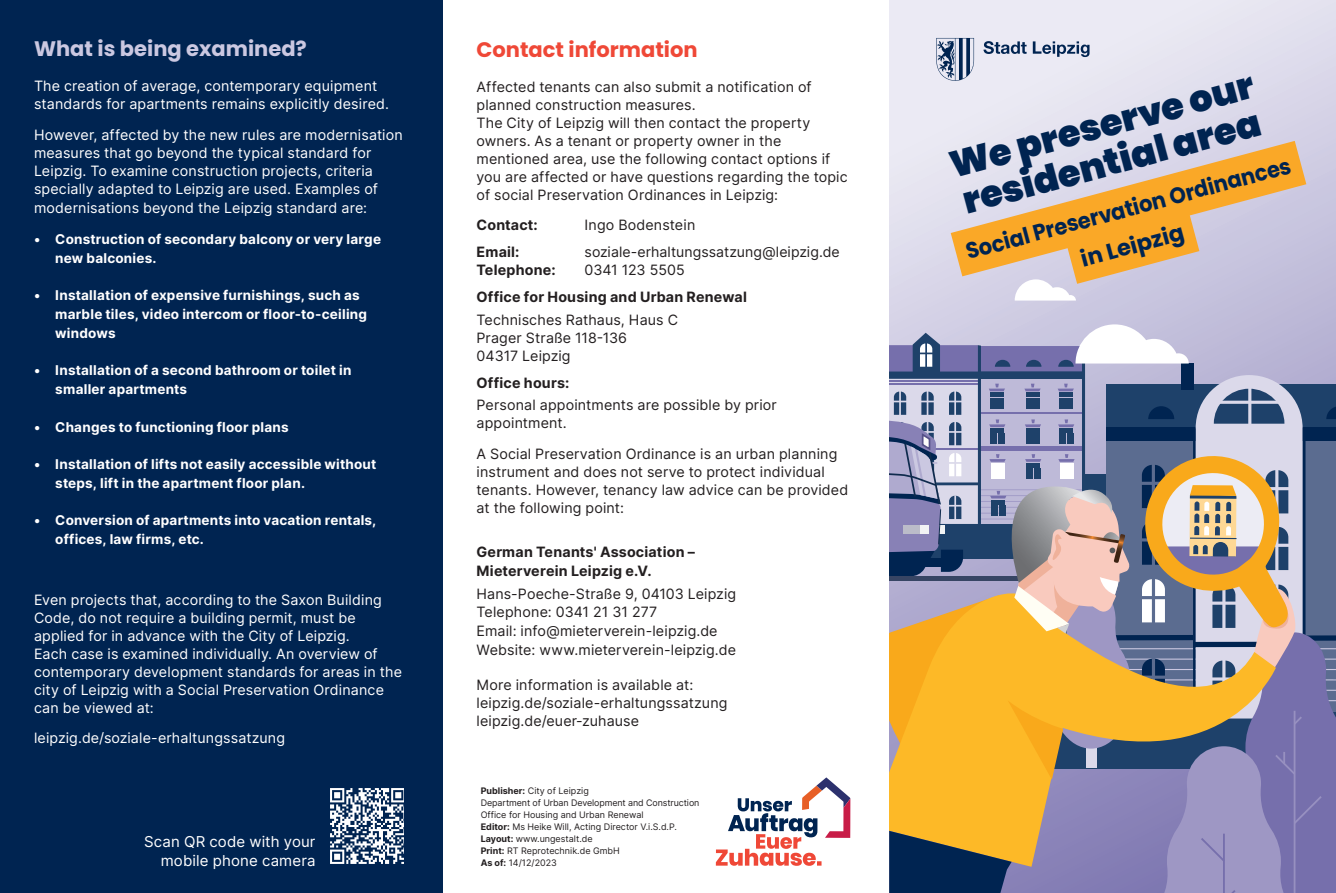
<style>
.page{position:relative;width:1336px;height:893px;background:#fff}
.page>*{position:absolute;margin:0;border:0;box-sizing:border-box;transform-origin:0 0}
.t1{font:900 36.9px/38px "Poppins";color:#002451}
.t2{font:700 22.5px "Poppins";color:#002451;scale:.93 1}
.t3{font:700 22.5px "Poppins";color:#002451}
.t4{font:700 21px "Poppins";color:#cbc8e1}
.t5{font:700 21px "Poppins";color:#ef4837}
.t6{font:15px/18.8px "Inter";letter-spacing:.01em;color:#fff;text-align:right}
.Fließtext{font:14.25px/18px "Inter";letter-spacing:.01em;color:#231f20}
.Fließtext-2{font:14.25px/18px "Inter";letter-spacing:.01em;color:#fff}
.t7{font:700 14.25px/27px "Inter";letter-spacing:.015em;color:#231f20}
.t8{font:700 13.5px/18.8px "Inter";letter-spacing:.015em;color:#fff}
.t9{font:9px/12px "Inter";color:#231f20}
.s1{font-weight:400}
.s2{font-weight:700}
</style>
<div class="page">
<svg style="left:889px;top:0;width:446px;height:324px;background:#dedceb"></svg>
<div style="left:0;top:0;width:442px;height:893px;background:#002451"></div>
<svg style="left:715px;top:777px;width:135px;height:89px"></svg>
<img style="left:330px;top:788px;width:73px;height:76px">
<svg style="left:936px;top:38px;width:153px;height:43px;background:#bec4d4"></svg>
<svg style="left:889px;top:324px;width:446px;height:569px;background:#a5968e"></svg>
<svg style="left:950px;top:141px;width:356px;height:135px;background:#e1c7ae"></svg>
<svg style="left:1014px;top:208px;width:185px;height:93px;background:#e9b876"></svg>
<h2 class="t4" style="left:34px;top:37px;width:274px">What is being examined?</h2>
<p class="Fließtext-2" style="left:34px;top:77px;width:356px">The creation of average, contemporary equipment standards for apartments remains explicitly desired.</p>
<p class="Fließtext-2" style="left:34px;top:125px;width:370px">However, affected by the new rules are modernisation measures that go beyond the typical standard for Leipzig. To examine construction projects, criteria specially adapted to Leipzig are used. Examples of modernisations beyond the Leipzig standard are:</p>
<p class="t8" style="left:55px;top:230px;width:327px;text-indent:-21px">• Construction of secondary balcony or very large new balconies.</p>
<p class="t8" style="left:55px;top:286px;width:313px;text-indent:-21px">• Installation of expensive furnishings, such as marble tiles, video intercom or floor-to-ceiling windows</p>
<p class="t8" style="left:55px;top:361px;width:297px;text-indent:-21px">• Installation of a second bathroom or toilet in smaller apartments</p>
<p class="t8" style="left:34px;top:417px;width:256px">• Changes to functioning floor plans</p>
<p class="t8" style="left:55px;top:455px;width:322px;text-indent:-21px">• Installation of lifts not easily accessible without steps, lift in the apartment floor plan.</p>
<p class="t8" style="left:55px;top:511px;width:322px;text-indent:-21px">• Conversion of apartments into vacation rentals, offices, law firms, etc.</p>
<p class="Fließtext-2" style="left:34px;top:590px;width:369px">Even projects that, according to the Saxon Building Code, do not require a building permit, must be applied for in advance with the City of Leipzig.<br>Each case is examined individually. An overview of contemporary development standards for areas in the city of Leipzig with a Social Preservation Ordinance can be viewed at:</p>
<p class="Fließtext-2" style="left:34px;top:729px;width:252px">leipzig.de/soziale-erhaltungssatzung</p>
<p class="t6" style="left:144px;top:832px;width:173px">Scan QR code with your mobile phone camera</p>
<h2 class="t5" style="left:476px;top:37px;width:223px">Contact information</h2>
<p class="Fließtext" style="left:476px;top:77px;width:372px">Affected tenants can also submit a notification of planned construction measures.<br>The City of Leipzig will then contact the property owners. As a tenant or property owner in the mentioned area, use the following contact options if you are affected or have questions regarding the topic of social Preservation Ordinances in Leipzig:</p>
<p class="t7" style="left:476px;top:211px;width:63px">Contact:</p>
<p class="Fließtext" style="left:584px;top:216px;width:112px">Ingo Bodenstein</p>
<p class="t7" style="left:476px;top:238px;width:45px">Email:</p>
<p class="Fließtext" style="left:584px;top:243px;width:257px">soziale-erhaltungssatzung@leipzig.de</p>
<p class="t7" style="left:476px;top:256px;width:81px">Telephone:</p>
<p class="t7" style="left:476px;top:256px;width:272px;text-indent:108px"><span class="s1">0341 123 5505<br></span>Office for Housing and Urban Renewal</p>
<p class="Fließtext" style="left:476px;top:310px;width:203px">Technisches Rathaus, Haus C</p>
<p class="Fließtext" style="left:476px;top:328px;width:152px">Prager Straße 118-136<br>04317 Leipzig</p>
<p class="t7" style="left:476px;top:369px;width:94px">Office hours:</p>
<p class="Fließtext" style="left:476px;top:395px;width:302px">Personal appointments are possible by prior appointment.</p>
<p class="Fließtext" style="left:476px;top:444px;width:373px">A Social Preservation Ordinance is an urban planning instrument and does not serve to protect individual tenants. However, tenancy law advice can be provided at the following point:</p>
<p class="t7" style="left:476px;top:542px;width:220px;line-height:18.8px">German Tenants' Association –<br>Mieterverein Leipzig e.V.</p>
<p class="Fließtext" style="left:476px;top:584px;width:261px">Hans-Poeche-Straße 9, 04103 Leipzig</p>
<p class="Fließtext" style="left:476px;top:603px;width:182px">Telephone: 0341 21 31 277</p>
<p class="Fließtext" style="left:476px;top:622px;width:242px">Email: info@mieterverein-leipzig.de</p>
<p class="Fließtext" style="left:476px;top:640px;width:261px">Website: www.mieterverein-leipzig.de</p>
<p class="Fließtext" style="left:476px;top:675px;width:218px">More information is available at:</p>
<p class="Fließtext" style="left:476px;top:693px;width:252px">leipzig.de/soziale-erhaltungssatzung</p>
<p class="Fließtext" style="left:476px;top:711px;width:164px">leipzig.de/euer-zuhause</p>
<p class="t9" style="left:480px;top:784px;width:110px"><span class="s2">Publisher:</span> City of Leipzig</p>
<p class="t9" style="left:480px;top:796px;width:220px">Department of Urban Development and Construction</p>
<p class="t9" style="left:480px;top:808px;width:164px">Office for Housing and Urban Renewal</p>
<p class="t9" style="left:480px;top:820px;width:198px"><span class="s2">Editor:</span> Ms Heike Will, Acting Director V.i.S.d.P.<br><span class="s2">Layout:</span> www.ungestalt.de</p>
<p class="t9" style="left:480px;top:844px;width:141px"><span class="s2">Print:</span> RT Reprotechnik.de GmbH</p>
<p class="t9" style="left:480px;top:856px;width:78px"><span class="s2">As of:</span> 14/12/2023</p>
<p class="t1" style="left:945px;top:147px;width:315px;rotate:-15deg">We preserve our residential area</p>
<p class="t2" style="left:962px;top:239px;width:362px;rotate:-15deg">Social Preservation Ordinances</p>
<p class="t3" style="left:1077px;top:247px;width:107px;rotate:-15deg">in Leipzig</p>
</div>
